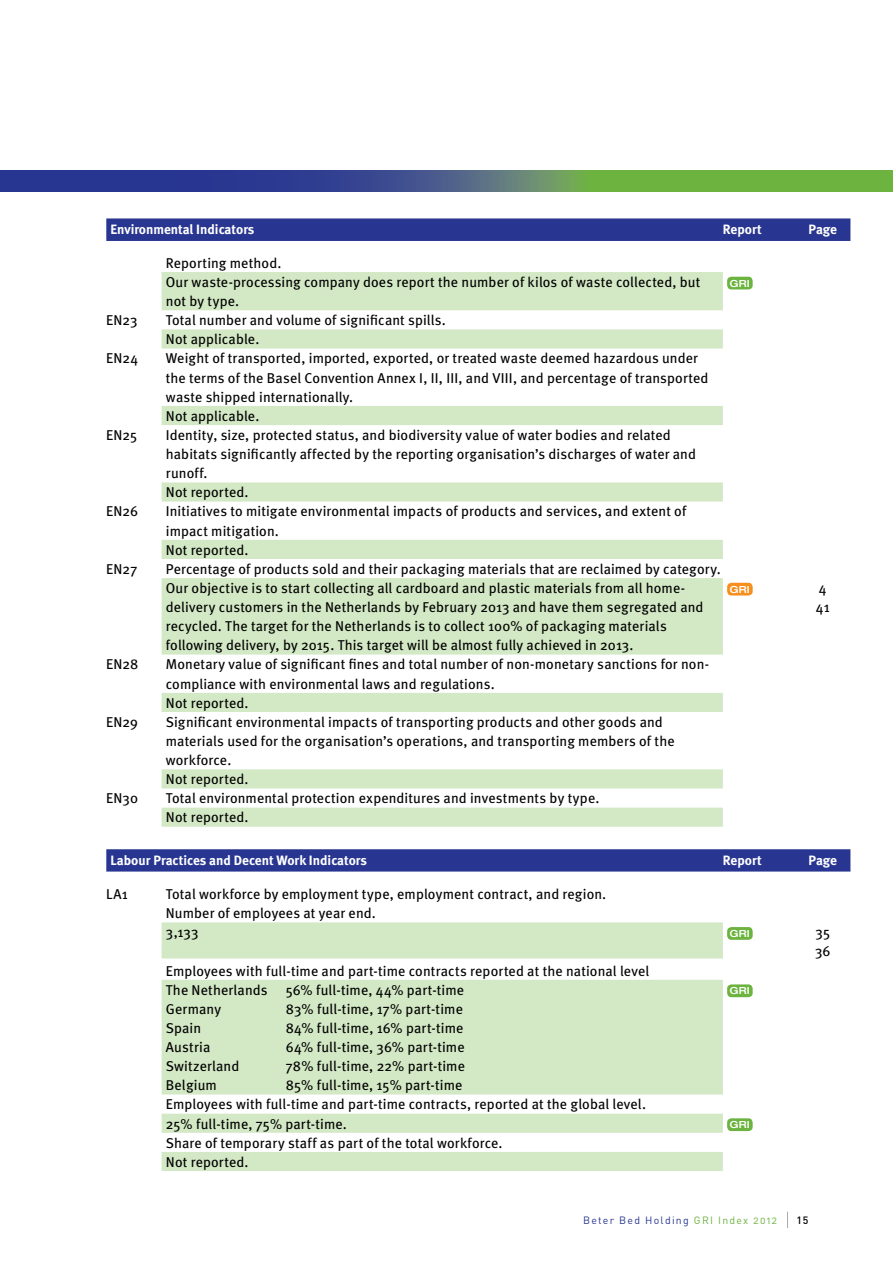
<style>
.page{position:relative;width:893px;height:1263px;background:#fff}
.page>*{position:absolute;margin:0;border:0;box-sizing:border-box;transform-origin:0 0}
.t1{font:14.25px/19px "Meta";letter-spacing:.01em;color:#000}
.t2{font:700 13.5px "Meta";color:#fff}
.t3{font:10.5px "DIN";letter-spacing:.12em;color:#283691}
.t4{font:500 10.5px "DIN";color:#000}
.t5{font:500 expanded 9.75px "Helvetica Neue LT Std";letter-spacing:.005em;color:#fff}
.s1{color:#6cb33f}
.s2{font-family:"DIN Regular Alternate";color:#6cb33f}
</style>
<div class="page">
<svg style="left:787px;top:1212px;width:1px;height:16px"></svg>
<svg style="left:0;top:170px;width:893px;height:21px;background:#4c7070"></svg>
<div style="left:106px;top:218px;width:744px;height:23px;background:#283691"></div>
<svg style="left:162px;top:272px;width:561px;height:555px"></svg>
<div style="left:727px;top:277px;width:26px;height:12px;background:#6cb33f;border-radius:4px"></div>
<div style="left:727px;top:583px;width:26px;height:12px;background:#f78f1e;border-radius:4px"></div>
<svg style="left:106px;top:849px;width:744px;height:23px;background:#2e3c94"></svg>
<svg style="left:162px;top:922px;width:561px;height:249px;fill:#d3e8c5"></svg>
<div style="left:727px;top:927px;width:26px;height:13px;background:#6cb33f;border-radius:4px"></div>
<div style="left:727px;top:984px;width:26px;height:13px;background:#6cb33f;border-radius:4px"></div>
<div style="left:727px;top:1118px;width:26px;height:13px;background:#6cb33f;border-radius:4px"></div>
<p class="t2" style="left:111px;top:221px;width:145px">Environmental Indicators</p>
<p class="t2" style="left:723px;top:221px;width:40px">Report</p>
<p class="t2" style="left:808px;top:221px;width:30px">Page</p>
<p class="t1" style="left:166px;top:253px;width:536px">Reporting method.<br>Our waste-processing company does report the number of kilos of waste collected, but not by type.</p>
<p class="t5" style="left:730px;top:277px;width:21px">GRI</p>
<p class="t1" style="left:106px;top:310px;width:33px">EN23</p>
<p class="t1" style="left:166px;top:310px;width:281px">Total number and volume of significant spills.<br>Not applicable.</p>
<p class="t1" style="left:106px;top:349px;width:34px">EN24</p>
<p class="t1" style="left:166px;top:349px;width:544px">Weight of transported, imported, exported, or treated waste deemed hazardous under the terms of the Basel Convention Annex I, II, III, and VIII, and percentage of transported waste shipped internationally.<br>Not applicable.</p>
<p class="t1" style="left:106px;top:425px;width:32px">EN25</p>
<p class="t1" style="left:166px;top:425px;width:532px">Identity, size, protected status, and biodiversity value of water bodies and related habitats significantly affected by the reporting organisation’s discharges of water and runoff.<br>Not reported.</p>
<p class="t1" style="left:106px;top:502px;width:33px">EN26</p>
<p class="t1" style="left:166px;top:502px;width:522px">Initiatives to mitigate environmental impacts of products and services, and extent of impact mitigation.<br>Not reported.</p>
<p class="t1" style="left:106px;top:559px;width:32px">EN27</p>
<p class="t1" style="left:166px;top:559px;width:556px">Percentage of products sold and their packaging materials that are reclaimed by category.<br>Our objective is to start collecting all cardboard and plastic materials from all home&shy;delivery customers in the Netherlands by February 2013 and have them segregated and recycled. The target for the Netherlands is to collect 100% of packaging materials following delivery, by 2015. This target will be almost fully achieved in 2013.</p>
<p class="t5" style="left:730px;top:583px;width:21px">GRI</p>
<p class="t1" style="left:816px;top:578px;width:15px">4<br>41</p>
<p class="t1" style="left:106px;top:655px;width:34px">EN28</p>
<p class="t1" style="left:166px;top:655px;width:545px">Monetary value of significant fines and total number of non-monetary sanctions for non&shy;compliance with environmental laws and regulations.<br>Not reported.</p>
<p class="t1" style="left:106px;top:712px;width:33px">EN29</p>
<p class="t1" style="left:166px;top:712px;width:510px">Significant environmental impacts of transporting products and other goods and materials used for the organisation’s operations, and transporting members of the workforce.<br>Not reported.</p>
<p class="t1" style="left:106px;top:789px;width:33px">EN30</p>
<p class="t1" style="left:166px;top:789px;width:435px">Total environmental protection expenditures and investments by type.<br>Not reported.</p>
<p class="t2" style="left:111px;top:852px;width:258px">Labour Practices and Decent Work Indicators</p>
<p class="t2" style="left:723px;top:852px;width:40px">Report</p>
<p class="t2" style="left:808px;top:852px;width:30px">Page</p>
<p class="t1" style="left:106px;top:884px;width:23px">LA1</p>
<p class="t1" style="left:166px;top:884px;width:442px">Total workforce by employment type, employment contract, and region.<br>Number of employees at year end.<br>3,133</p>
<p class="t5" style="left:730px;top:927px;width:21px">GRI</p>
<p class="t1" style="left:815px;top:922px;width:17px">35<br>36</p>
<p class="t1" style="left:166px;top:961px;width:485px">Employees with full-time and part-time contracts reported at the national level<br>The Netherlands</p>
<p class="t1" style="left:286px;top:980px;width:180px">56% full-time, 44% part-time</p>
<p class="t1" style="left:166px;top:999px;width:57px">Germany</p>
<p class="t1" style="left:286px;top:999px;width:179px">83% full-time, 17% part-time</p>
<p class="t1" style="left:166px;top:1018px;width:37px">Spain</p>
<p class="t1" style="left:286px;top:1018px;width:179px">84% full-time, 16% part-time</p>
<p class="t1" style="left:166px;top:1037px;width:46px">Austria</p>
<p class="t1" style="left:286px;top:1037px;width:180px">64% full-time, 36% part-time</p>
<p class="t1" style="left:166px;top:1056px;width:75px">Switzerland</p>
<p class="t1" style="left:286px;top:1056px;width:181px">78% full-time, 22% part-time</p>
<p class="t1" style="left:166px;top:1075px;width:53px">Belgium</p>
<p class="t1" style="left:286px;top:1075px;width:178px">85% full-time, 15% part-time</p>
<p class="t1" style="left:166px;top:1095px;width:482px">Employees with full-time and part-time contracts, reported at the global level.<br>25% full-time, 75% part-time.</p>
<p class="t1" style="left:166px;top:1133px;width:338px">Share of temporary staff as part of the total workforce.<br>Not reported.</p>
<p class="t5" style="left:730px;top:985px;width:21px">GRI</p>
<p class="t5" style="left:730px;top:1119px;width:21px">GRI</p>
<p class="t3" style="left:583px;top:1214px;width:196px">Beter Bed Holding <span class="s1">GRI Index</span> <span class="s2">2012</span></p>
<p class="t4" style="left:797px;top:1214px;width:13px">15</p>
</div>
